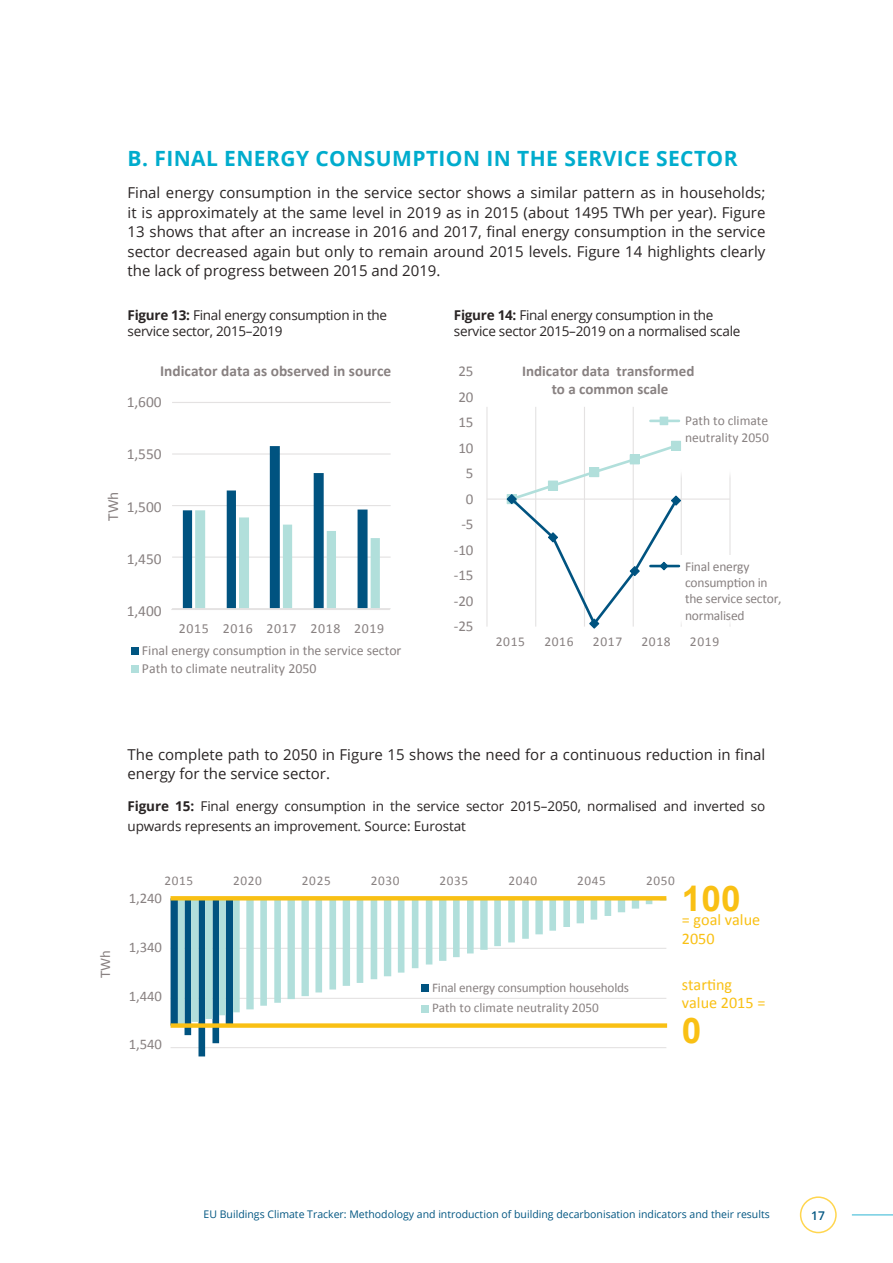
<style>
.page{position:relative;width:893px;height:1263px;background:#fff}
.page>*{position:absolute;margin:0;border:0;box-sizing:border-box;transform-origin:0 0}
.t1{font:700 35.25px "Arial";color:#f9c014}
.t2{font:700 21px "Open Sans";letter-spacing:.02em;color:#00accd}
.t3{font:16.2px/19.2px "Calibri";color:#f9c014}
.t4{font:700 15.45px "Calibri";color:#888181}
.t5{font:15.45px "Calibri";letter-spacing:-.005em;color:#888181}
.t6{font:15px/19.5px "Open Sans";color:#292424}
.t7{font:700 15px/18px "Calibri";color:#888181;text-align:center}
.t8{font:15px/25.5px "Calibri";letter-spacing:-.005em;color:#888181;text-align:right}
.t9{font:14.7px "Calibri";letter-spacing:-.005em;color:#888181}
.t10{font:13.8px/18.5px "Calibri";color:#888181}
.t11{font:13.8px "Calibri";letter-spacing:.05em;color:#888181}
.t12{font:13.5px/16.5px "Open Sans";letter-spacing:-.01em;color:#292424}
.t13{font:13.5px/16.2px "Calibri";letter-spacing:-.015em;color:#888181}
.t14{font:13.2px/19.8px "Calibri";color:#888181}
.t15{font:600 12px "Open Sans";color:#005581}
.t16{font:10.5px "Open Sans";color:#005581}
.s1{font-weight:700}
</style>
<div class="page">
<hr style="left:852px;top:1214px;width:41px;height:1px;background:#74cee2">
<div style="left:800px;top:1196px;width:37px;height:37px;border:2px solid #ffd64f;border-radius:50%"></div>
<hr style="left:171px;top:1047px;width:495px;height:1px;background:#e4e2e2">
<svg style="left:171px;top:900px;width:49px;height:156px"></svg>
<svg style="left:178px;top:900px;width:488px;height:123px"></svg>
<svg style="left:171px;top:896px;width:495px;height:4px;background:#f9c119"></svg>
<div style="left:171px;top:1023px;width:496px;height:5px;background:#f9c014"></div>
<hr style="left:171px;top:609px;width:219px;height:1px;background:#e4e2e2">
<div style="left:131px;top:647px;width:8px;height:8px;background:#005581"></div>
<div style="left:131px;top:665px;width:8px;height:7px;background:#b1dfdc"></div>
<hr style="left:172px;top:556px;width:219px;height:2px;background:#e4e2e2">
<hr style="left:172px;top:505px;width:219px;height:1px;background:#e4e2e2">
<hr style="left:172px;top:453px;width:219px;height:2px;background:#e4e2e2">
<hr style="left:172px;top:402px;width:219px;height:1px;background:#e4e2e2">
<svg style="left:183px;top:446px;width:197px;height:162px"></svg>
<hr style="left:172px;top:608px;width:219px;height:1px;background:#e4e2e2">
<hr style="left:535px;top:407px;width:1px;height:220px;background:#e4e2e2">
<hr style="left:584px;top:407px;width:1px;height:220px;background:#e4e2e2">
<hr style="left:633px;top:407px;width:1px;height:220px;background:#e4e2e2">
<hr style="left:729px;top:407px;width:2px;height:220px;background:#e4e2e2">
<hr style="left:486px;top:407px;width:2px;height:220px;background:#e4e2e2">
<hr style="left:487px;top:498px;width:243px;height:2px;background:#e4e2e2">
<img style="left:729px;top:556px;width:2px;height:71px">
<img style="left:657px;top:407px;width:74px;height:85px">
<hr style="left:650px;top:420px;width:29px;height:2px;background:#b1dfdc">
<div style="left:660px;top:417px;width:8px;height:8px;background:#b1dfdc"></div>
<div style="left:671px;top:441px;width:10px;height:10px;border:1px solid #b1dfdb"></div>
<svg style="left:506px;top:442px;width:176px;height:187px"></svg>
<h2 class="t2" style="left:128px;top:144px;width:612px">B. FINAL ENERGY CONSUMPTION IN THE SERVICE SECTOR</h2>
<p class="t6" style="left:128px;top:183px;width:639px;text-align:justify">Final energy consumption in the service sector shows a similar pattern as in households; it is approximately at the same level in 2019 as in 2015 (about 1495 TWh per year). Figure 13 shows that after an increase in 2016 and 2017, final energy consumption in the service sector decreased again but only to remain around 2015 levels. Figure 14 highlights clearly the lack of progress between 2015 and 2019.</p>
<p class="t12" style="left:128px;top:306px;width:261px"><span class="s1">Figure 13:</span> Final energy consumption in the service sector, 2015–2019</p>
<p class="t12" style="left:454px;top:306px;width:288px"><span class="s1">Figure 14:</span> Final energy consumption in the service sector 2015–2019 on a normalised scale</p>
<p class="t5" style="left:102px;top:521px;width:31px;rotate:-90deg">TWh</p>
<p class="t4" style="left:160px;top:360px;width:233px">Indicator data as observed in source</p>
<p class="t8" style="left:454px;top:358px;width:21px">25<br>20<br>15<br>10<br>5<br>0 -5 -10 -15 -20 -25</p>
<p class="t5" style="left:127px;top:391px;width:36px">1,600</p>
<p class="t5" style="left:127px;top:443px;width:36px">1,550</p>
<p class="t5" style="left:127px;top:496px;width:36px">1,500</p>
<p class="t5" style="left:127px;top:548px;width:36px">1,450</p>
<p class="t5" style="left:127px;top:600px;width:36px">1,400</p>
<p class="t11" style="left:179px;top:618px;width:207px">2015 2016 2017 2018 2019</p>
<p class="t10" style="left:142px;top:641px;width:261px">Final energy consumption in the service sector<br>Path to climate neutrality 2050</p>
<p class="t7" style="left:522px;top:362px;width:174px">Indicator data transformed to a common scale</p>
<p class="t13" style="left:685px;top:412px;width:85px">Path to climate neutrality 2050</p>
<p class="t13" style="left:685px;top:558px;width:98px">Final energy consumption in the service sector, normalised</p>
<p class="t13" style="left:496px;top:633px;width:31px">2015</p>
<p class="t13" style="left:544px;top:633px;width:31px">2016</p>
<p class="t13" style="left:593px;top:633px;width:31px">2017</p>
<p class="t13" style="left:641px;top:633px;width:31px">2018</p>
<p class="t13" style="left:690px;top:633px;width:31px">2019</p>
<p class="t9" style="left:95px;top:978px;width:29px;rotate:-90deg">TWh</p>
<p class="t6" style="left:128px;top:744px;width:639px">The complete path to 2050 in Figure 15 shows the need for a continuous reduction in final energy for the service sector.</p>
<p class="t12" style="left:128px;top:796px;width:639px;line-height:19.5px"><span class="s1">Figure 15:</span> Final energy consumption in the service sector 2015–2050, normalised and inverted so upwards represents an improvement. Source: Eurostat</p>
<p class="t14" style="left:164px;top:870px;width:30px">2015</p>
<p class="t14" style="left:233px;top:870px;width:30px">2020</p>
<p class="t14" style="left:302px;top:870px;width:30px">2025</p>
<p class="t14" style="left:371px;top:870px;width:30px">2030</p>
<p class="t14" style="left:440px;top:870px;width:30px">2035</p>
<p class="t14" style="left:508px;top:870px;width:30px">2040</p>
<p class="t14" style="left:577px;top:870px;width:30px">2045</p>
<p class="t14" style="left:646px;top:870px;width:30px">2050</p>
<h1 class="t1" style="left:682px;top:875px;width:60px">100</h1>
<p class="t3" style="left:682px;top:909px;width:80px">= goal value<br>2050</p>
<p class="t9" style="left:129px;top:888px;width:35px">1,240</p>
<p class="t9" style="left:129px;top:937px;width:35px">1,340</p>
<p class="t9" style="left:129px;top:985px;width:35px">1,440</p>
<p class="t9" style="left:129px;top:1034px;width:35px">1,540</p>
<p class="t3" style="left:682px;top:976px;width:85px;line-height:17.7px">starting value 2015 =</p>
<p class="t14" style="left:432px;top:978px;width:199px">Final energy consumption households<br>Path to climate neutrality 2050</p>
<h1 class="t1" style="left:682px;top:1008px;width:21px">0</h1>
<p class="t16" style="left:204px;top:1207px;width:568px">EU Buildings Climate Tracker: Methodology and introduction of building decarbonisation indicators and their results</p>
<p class="t15" style="left:811px;top:1207px;width:15px">17</p>
</div>
